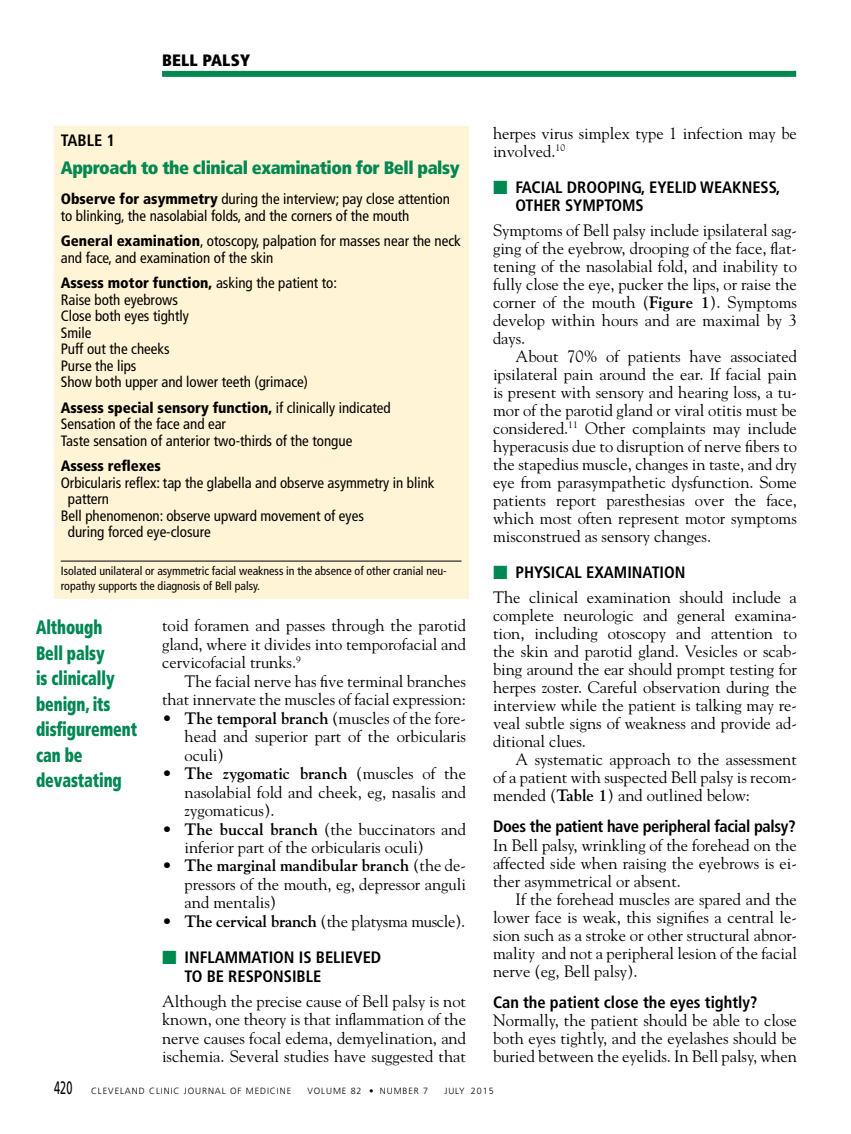
<style>
.page{position:relative;width:851px;height:1134px;background:#fff}
.page>*{position:absolute;margin:0;border:0;box-sizing:border-box;transform-origin:0 0}
.t1{font:900 condensed 19.5px/25.5px "Frutiger LT Std";letter-spacing:-.005em;color:#008752;scale:.8 1}
.t2{font:900 condensed 18px "Frutiger LT Std";letter-spacing:-.025em;color:#008752}
.t3{font:16.5px/18px "Goudy Std";color:#000;text-align:justify}
.t4{font:700 condensed 16.5px/18.5px "Frutiger LT Std";color:#000}
.t5{font:700 condensed 16.5px "Frutiger LT Std";letter-spacing:-.02em;color:#000}
.t6{font:16.5px "Goudy Std";letter-spacing:-.02em;color:#000}
.t7{font:900 condensed 16.5px "Frutiger LT Std";letter-spacing:.01em;color:#000}
.t8{font:condensed 15px/16.5px "Frutiger LT Std";color:#000}
.t9{font:900 condensed 15px "Frutiger LT Std";color:#000}
.t10{font:condensed 12px/15px "Frutiger LT Std";color:#000}
.t11{font:300 9px "Frutiger LT Std";letter-spacing:.1em;color:#000}
.s1{font-weight:900}
.s2{font-weight:700}
.s3{font-family:"Universal Std Newswith Comm Pi";font-weight:400;font-stretch:normal;color:#008752}
.s4{font-weight:400;font-size:18px}
</style>
<div class="page">
<div style="left:162px;top:71px;width:634px;height:6px;background:#008752"></div>
<div style="left:54px;top:127px;width:414px;height:472px;background:#fff4d5"></div>
<hr style="left:61px;top:561px;width:400px;height:1px;background:#000">
<p class="t7" style="left:162px;top:51px;width:89px">BELL PALSY</p>
<p class="t4" style="left:61px;top:131px;width:56px">TABLE 1</p>
<p class="t2" style="left:61px;top:157px;width:400px">Approach to the clinical examination for Bell palsy</p>
<p class="t8" style="left:61px;top:191px;width:390px"><span class="s1">Observe for asymmetry</span> during the interview; pay close attention to blinking, the nasolabial folds, and the corners of the mouth</p>
<p class="t8" style="left:61px;top:233px;width:401px"><span class="s1">General examination</span>, otoscopy, palpation for masses near the neck and face, and examination of the skin</p>
<p class="t8" style="left:61px;top:275px;width:278px"><span class="s1">Assess motor function,</span> asking the patient to:<br>Raise both eyebrows<br>Close both eyes tightly<br>Smile<br>Puff out the cheeks<br>Purse the lips<br>Show both upper and lower teeth (grimace)</p>
<p class="t8" style="left:61px;top:400px;width:331px"><span class="s1">Assess special sensory function,</span> if clinically indicated<br>Sensation of the face and ear<br>Taste sensation of anterior two-thirds of the tongue</p>
<p class="t9" style="left:61px;top:457px;width:102px">Assess reflexes</p>
<p class="t8" style="left:61px;top:475px;width:375px">Orbicularis reflex: tap the glabella and observe asymmetry in blink</p>
<p class="t8" style="left:68px;top:491px;width:43px">pattern</p>
<p class="t8" style="left:61px;top:508px;width:304px">Bell phenomenon: observe upward movement of eyes</p>
<p class="t8" style="left:68px;top:524px;width:144px">during forced eye-closure</p>
<p class="t10" style="left:61px;top:563px;width:387px">Isolated unilateral or asymmetric facial weakness in the absence of other cranial neu&shy;ropathy supports the diagnosis of Bell palsy.</p>
<p class="t1" style="left:36px;top:614px;width:128px">Although<br>Bell palsy<br>is clinically benign, its disfigurement can be devastating</p>
<p class="t3" style="left:162px;top:616px;width:305px;line-height:18.5px">toid foramen and passes through the parotid gland, where it divides into temporofacial and cervicofacial trunks.<sup>9</sup></p>
<p class="t3" style="left:162px;top:672px;width:305px;line-height:18.5px;text-align:right">The facial nerve has five terminal branches that innervate the muscles of facial expression:</p>
<p class="t3" style="left:185px;top:709px;width:283px;line-height:18.5px;text-indent:-23px"><span class="s2">• The temporal branch</span> (muscles of the fore&shy;head and superior part of the orbicularis oculi)</p>
<p class="t3" style="left:185px;top:764px;width:283px;line-height:18.5px;text-indent:-23px"><span class="s2">• The zygomatic branch</span> (muscles of the nasolabial fold and cheek, eg, nasalis and zygomaticus).</p>
<p class="t3" style="left:185px;top:819px;width:283px;line-height:18.5px;text-indent:-23px"><span class="s2">• The buccal branch</span> (the buccinators and inferior part of the orbicularis oculi)</p>
<p class="t3" style="left:185px;top:856px;width:283px;line-height:18.5px;text-indent:-23px"><span class="s2">• The marginal mandibular branch</span> (the de&shy;pressors of the mouth, eg, depressor anguli and mentalis)</p>
<p class="t6" style="left:162px;top:911px;width:305px"><span class="s2">• The cervical branch</span> (the platysma muscle).</p>
<p class="t4" style="left:185px;top:948px;width:198px;text-indent:-23px"><span class="s3">■</span> INFLAMMATION IS BELIEVED<br>TO BE RESPONSIBLE</p>
<p class="t3" style="left:162px;top:992px;width:305px;line-height:18.5px">Although the precise cause of Bell palsy is not known, one theory is that inflammation of the nerve causes focal edema, demyelination, and ischemia. Several studies have suggested that</p>
<p class="t3" style="left:493px;top:124px;width:305px">herpes virus simplex type 1 infection may be involved.<sup>10</sup></p>
<p class="t4" style="left:515px;top:178px;width:266px;line-height:18px;text-indent:-23px"><span class="s3">■</span> FACIAL DROOPING, EYELID WEAKNESS,<br>OTHER SYMPTOMS</p>
<p class="t3" style="left:493px;top:221px;width:305px">Symptoms of Bell palsy include ipsilateral sag&shy;ging of the eyebrow, drooping of the face, flat&shy;tening of the nasolabial fold, and inability to fully close the eye, pucker the lips, or raise the corner of the mouth (<span class="s2">Figure 1</span>). Symptoms develop within hours and are maximal by 3 days.</p>
<p class="t3" style="left:493px;top:347px;width:305px;text-indent:23px">About 70% of patients have associated ipsilateral pain around the ear. If facial pain is present with sensory and hearing loss, a tu&shy;mor of the parotid gland or viral otitis must be considered.<sup>11</sup> Other complaints may include hyperacusis due to disruption of nerve fibers to the stapedius muscle, changes in taste, and dry eye from parasympathetic dysfunction. Some patients report paresthesias over the face, which most often represent motor symptoms misconstrued as sensory changes.</p>
<p class="t4" style="left:493px;top:563px;width:194px"><span class="s3">■</span> PHYSICAL EXAMINATION</p>
<p class="t3" style="left:493px;top:588px;width:305px">The clinical examination should include a complete neurologic and general examina&shy;tion, including otoscopy and attention to the skin and parotid gland. Vesicles or scab&shy;bing around the ear should prompt testing for herpes zoster. Careful observation during the interview while the patient is talking may re&shy;veal subtle signs of weakness and provide ad&shy;ditional clues.</p>
<p class="t3" style="left:493px;top:750px;width:305px;text-indent:23px">A systematic approach to the assessment of a patient with suspected Bell palsy is recom&shy;mended (<span class="s2">Table 1</span>) and outlined below:</p>
<p class="t5" style="left:493px;top:817px;width:304px">Does the patient have peripheral facial palsy?</p>
<p class="t3" style="left:493px;top:836px;width:305px">In Bell palsy, wrinkling of the forehead on the affected side when raising the eyebrows is ei&shy;ther asymmetrical or absent.</p>
<p class="t3" style="left:493px;top:890px;width:305px;text-indent:23px">If the forehead muscles are spared and the lower face is weak, this signifies a central le&shy;sion such as a stroke or other structural abnor&shy;mality and not a peripheral lesion of the facial nerve (eg, Bell palsy).</p>
<p class="t4" style="left:493px;top:993px;width:266px">Can the patient close the eyes tightly?</p>
<p class="t3" style="left:493px;top:1011px;width:305px">Normally, the patient should be able to close both eyes tightly, and the eyelashes should be buried between the eyelids. In Bell palsy, when</p>
<p class="t11" style="left:54px;top:1085px;width:239px"><span class="s4">420</span> CLEVELAND CLINIC JOURNAL OF MEDICINE</p>
<p class="t11" style="left:307px;top:1085px;width:122px">VOLUME 82 • NUMBER 7</p>
<p class="t11" style="left:444px;top:1085px;width:51px">JULY 2015</p>
</div>
